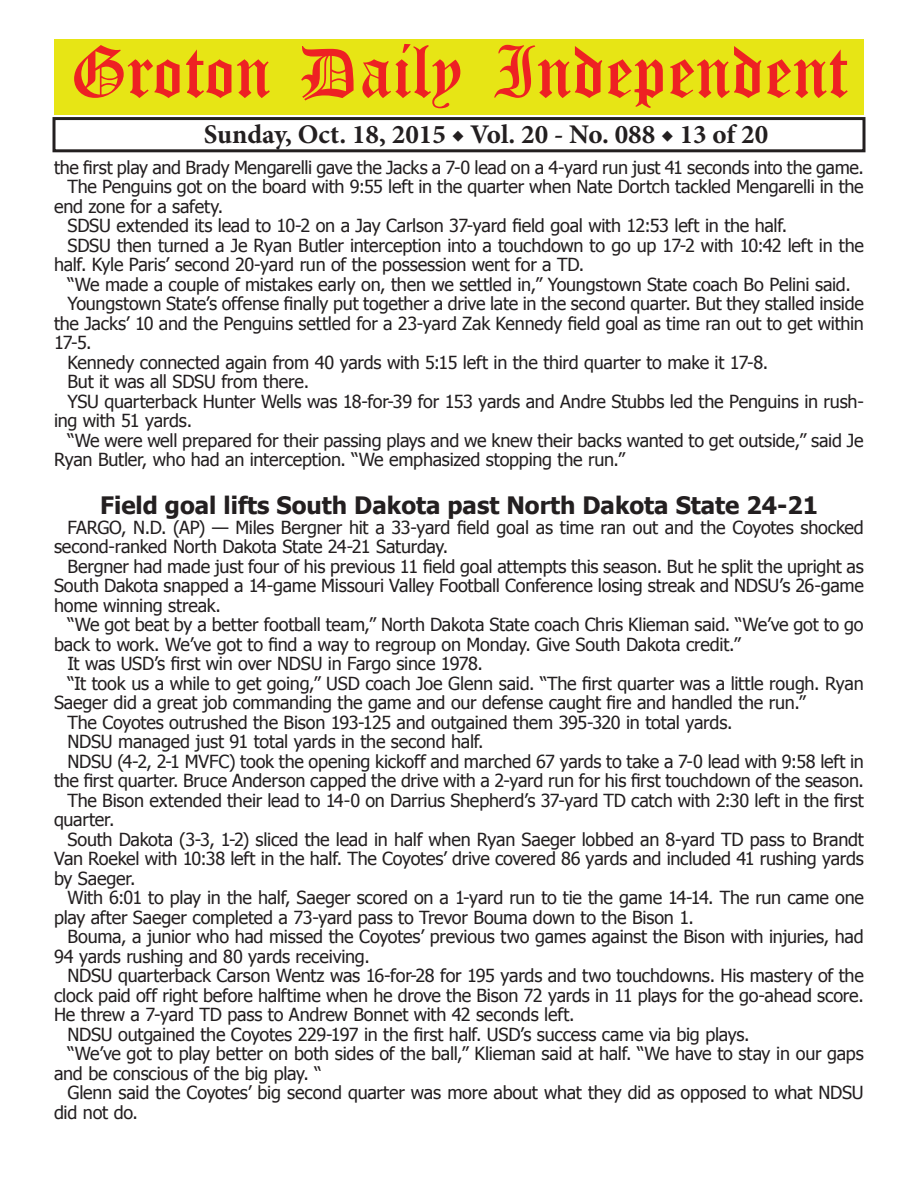
<style>
.page{position:relative;width:918px;height:1188px;background:#fff}
.page>*{position:absolute;margin:0;border:0;box-sizing:border-box;transform-origin:0 0}
.t1{font:54px "Old English Five";color:#ee2123}
.t2{font:700 27px "Minion Pro";color:#231f20}
.t3{font:700 24px "Tahoma";color:#231f20}
.t4{font:18px/19.5px "Tahoma";letter-spacing:-.015em;color:#231f20}
</style>
<div class="page">
<div style="left:52px;top:117px;width:814px;height:35px;border:3px solid #231f20"></div>
<div style="left:54px;top:40px;width:810px;height:75px;background:#e7e515"></div>
<h1 class="t1" style="left:70px;top:47px;width:779px">Groton Daily Independent</h1>
<h2 class="t2" style="left:204px;top:116px;width:566px">Sunday, Oct. 18, 2015 ◆ Vol. 20 - No. 088 ◆ 13 of 20</h2>
<p class="t4" style="left:54px;top:156px;width:812px">the first play and Brady Mengarelli gave the Jacks a 7-0 lead on a 4-yard run just 41 seconds into the game.</p>
<p class="t4" style="left:68px;top:176px;width:798px">The Penguins got on the board with 9:55 left in the quarter when Nate Dortch tackled Mengarelli in the</p>
<p class="t4" style="left:54px;top:195px;width:171px">end zone for a safety.</p>
<p class="t4" style="left:68px;top:215px;width:721px">SDSU extended its lead to 10-2 on a Jay Carlson 37-yard field goal with 12:53 left in the half.</p>
<p class="t4" style="left:68px;top:234px;width:798px">SDSU then turned a Je Ryan Butler interception into a touchdown to go up 17-2 with 10:42 left in the</p>
<p class="t4" style="left:54px;top:254px;width:532px">half. Kyle Paris’ second 20-yard run of the possession went for a TD.</p>
<p class="t4" style="left:68px;top:273px;width:785px">“We made a couple of mistakes early on, then we settled in,” Youngstown State coach Bo Pelini said.</p>
<p class="t4" style="left:68px;top:293px;width:798px">Youngstown State’s offense finally put together a drive late in the second quarter. But they stalled inside</p>
<p class="t4" style="left:54px;top:312px;width:811px">the Jacks’ 10 and the Penguins settled for a 23-yard Zak Kennedy field goal as time ran out to get within</p>
<p class="t4" style="left:54px;top:332px;width:39px">17-5.</p>
<p class="t4" style="left:68px;top:351px;width:702px">Kennedy connected again from 40 yards with 5:15 left in the third quarter to make it 17-8.</p>
<p class="t4" style="left:68px;top:371px;width:243px">But it was all SDSU from there.</p>
<p class="t4" style="left:68px;top:390px;width:798px">YSU quarterback Hunter Wells was 18-for-39 for 153 yards and Andre Stubbs led the Penguins in rush-</p>
<p class="t4" style="left:54px;top:410px;width:140px">ing with 51 yards.</p>
<p class="t4" style="left:68px;top:429px;width:798px">“We were well prepared for their passing plays and we knew their backs wanted to get outside,” said Je</p>
<p class="t4" style="left:54px;top:449px;width:573px">Ryan Butler, who had an interception. “We emphasized stopping the run.”</p>
<h3 class="t3" style="left:100px;top:489px;width:719px">Field goal lifts South Dakota past North Dakota State 24-21</h3>
<p class="t4" style="left:54px;top:517px;width:811px;text-indent:14px">FARGO, N.D. (AP) — Miles Bergner hit a 33-yard field goal as time ran out and the Coyotes shocked second-ranked North Dakota State 24-21 Saturday.</p>
<p class="t4" style="left:54px;top:556px;width:811px;text-align:justify;text-indent:14px">Bergner had made just four of his previous 11 field goal attempts this season. But he split the upright as South Dakota snapped a 14-game Missouri Valley Football Conference losing streak and NDSU’s 26-game home winning streak.</p>
<p class="t4" style="left:68px;top:614px;width:798px">“We got beat by a better football team,” North Dakota State coach Chris Klieman said. “We’ve got to go</p>
<p class="t4" style="left:54px;top:634px;width:688px">back to work. We’ve got to find a way to regroup on Monday. Give South Dakota credit.”</p>
<p class="t4" style="left:68px;top:653px;width:417px">It was USD’s first win over NDSU in Fargo since 1978.</p>
<p class="t4" style="left:68px;top:673px;width:798px">“It took us a while to get going,” USD coach Joe Glenn said. “The first quarter was a little rough. Ryan</p>
<p class="t4" style="left:54px;top:692px;width:753px">Saeger did a great job commanding the game and our defense caught fire and handled the run.”</p>
<p class="t4" style="left:68px;top:712px;width:667px">The Coyotes outrushed the Bison 193-125 and outgained them 395-320 in total yards.</p>
<p class="t4" style="left:68px;top:731px;width:418px">NDSU managed just 91 total yards in the second half.</p>
<p class="t4" style="left:68px;top:751px;width:798px">NDSU (4-2, 2-1 MVFC) took the opening kickoff and marched 67 yards to take a 7-0 lead with 9:58 left in</p>
<p class="t4" style="left:54px;top:770px;width:812px">the first quarter. Bruce Anderson capped the drive with a 2-yard run for his first touchdown of the season.</p>
<p class="t4" style="left:68px;top:790px;width:798px">The Bison extended their lead to 14-0 on Darrius Shepherd’s 37-yard TD catch with 2:30 left in the first</p>
<p class="t4" style="left:54px;top:809px;width:62px">quarter.</p>
<p class="t4" style="left:68px;top:829px;width:798px">South Dakota (3-3, 1-2) sliced the lead in half when Ryan Saeger lobbed an 8-yard TD pass to Brandt</p>
<p class="t4" style="left:54px;top:848px;width:811px">Van Roekel with 10:38 left in the half. The Coyotes’ drive covered 86 yards and included 41 rushing yards</p>
<p class="t4" style="left:54px;top:868px;width:83px">by Saeger.</p>
<p class="t4" style="left:68px;top:887px;width:798px">With 6:01 to play in the half, Saeger scored on a 1-yard run to tie the game 14-14. The run came one</p>
<p class="t4" style="left:54px;top:907px;width:641px">play after Saeger completed a 73-yard pass to Trevor Bouma down to the Bison 1.</p>
<p class="t4" style="left:68px;top:926px;width:798px">Bouma, a junior who had missed the Coyotes’ previous two games against the Bison with injuries, had</p>
<p class="t4" style="left:54px;top:946px;width:317px">94 yards rushing and 80 yards receiving.</p>
<p class="t4" style="left:68px;top:965px;width:798px">NDSU quarterback Carson Wentz was 16-for-28 for 195 yards and two touchdowns. His mastery of the</p>
<p class="t4" style="left:54px;top:985px;width:811px">clock paid off right before halftime when he drove the Bison 72 yards in 11 plays for the go-ahead score.</p>
<p class="t4" style="left:54px;top:1004px;width:522px">He threw a 7-yard TD pass to Andrew Bonnet with 42 seconds left.</p>
<p class="t4" style="left:68px;top:1024px;width:684px">NDSU outgained the Coyotes 229-197 in the first half. USD’s success came via big plays.</p>
<p class="t4" style="left:68px;top:1043px;width:798px">“We’ve got to play better on both sides of the ball,” Klieman said at half. “We have to stay in our gaps</p>
<p class="t4" style="left:54px;top:1063px;width:269px">and be conscious of the big play. “</p>
<p class="t4" style="left:68px;top:1082px;width:798px">Glenn said the Coyotes’ big second quarter was more about what they did as opposed to what NDSU</p>
<p class="t4" style="left:54px;top:1102px;width:86px">did not do.</p>
</div>
